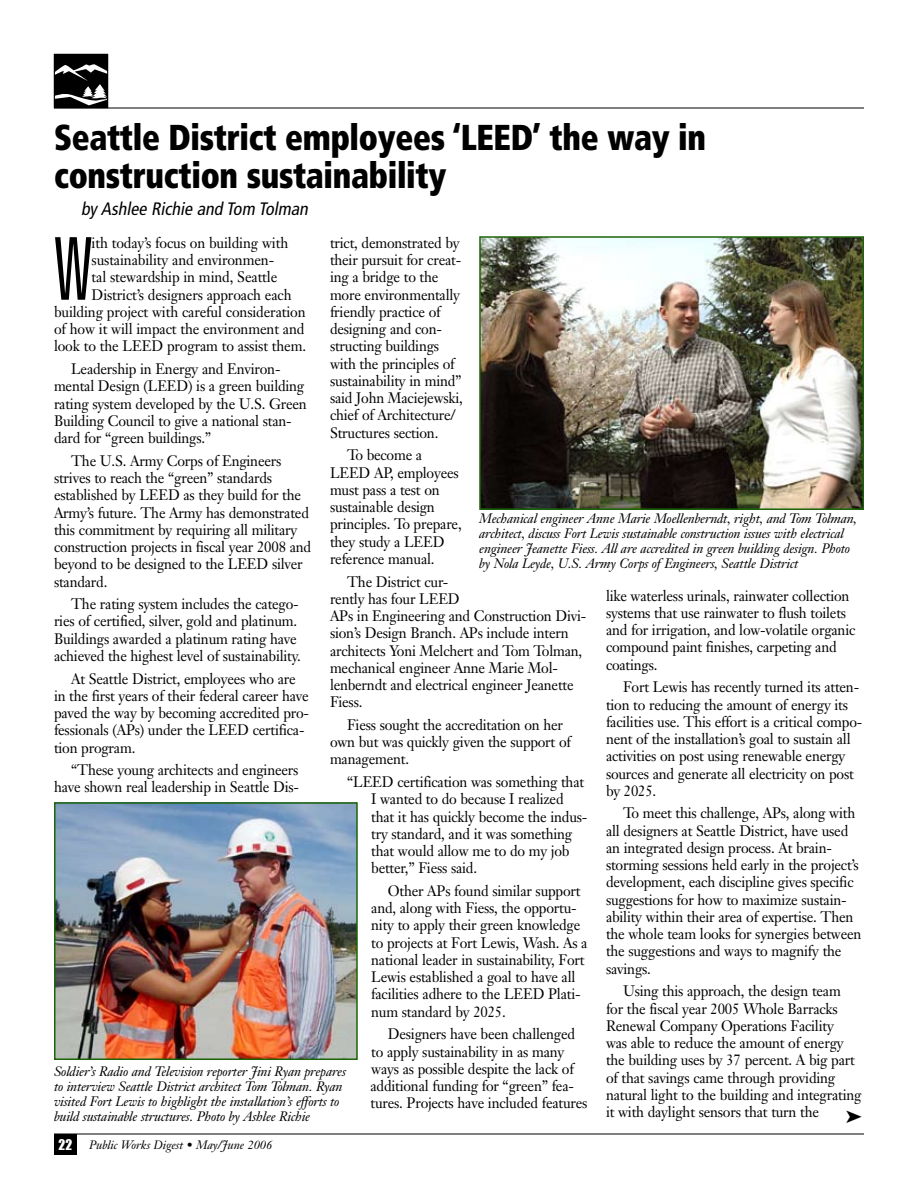
<style>
.page{position:relative;width:918px;height:1188px;background:#fff}
.page>*{position:absolute;margin:0;border:0;box-sizing:border-box;transform-origin:0 0}
.t1{font:300 ultra-condensed 86.7px "Univers";color:#000}
.t2{font:900 condensed 36px/37.5px "Frutiger";letter-spacing:-.01em;color:#000;scale:.9 1}
.t3{font:italic condensed 18px "Frutiger";color:#000}
.t4{font:15px/17.2px "Janson Text";letter-spacing:-.015em;color:#000;scale:.95 1}
.t5{font:italic 13.5px/15px "Janson Text";letter-spacing:-.015em;color:#000}
.t6{font:13.5px "Impact";color:#fff}
.t7{font:italic 12px "Janson Text";letter-spacing:-.005em;color:#000}
</style>
<div class="page">
<hr style="left:54px;top:108px;width:810px;height:1px;background:#000">
<hr style="left:54px;top:1134px;width:810px;height:1px;background:#000">
<div style="left:54px;top:1134px;width:22px;height:20px;background:#000"></div>
<div style="left:54px;top:54px;width:54px;height:54px;background:#000"></div>
<svg style="left:56px;top:64px;width:50px;height:41px"></svg>
<img style="left:482px;top:239px;width:379px;height:268px">
<div style="left:479px;top:236px;width:385px;height:274px;border:2px solid #1c630a"></div>
<img style="left:57px;top:805px;width:298px;height:252px">
<div style="left:54px;top:802px;width:304px;height:258px;border:2px solid #1c630a"></div>
<h2 class="t2" style="left:54px;top:119px;width:726px">Seattle District employees ‘LEED’ the way in construction sustainability</h2>
<p class="t3" style="left:81px;top:198px;width:232px">by Ashlee Richie and Tom Tolman</p>
<h1 class="t1" style="left:54px;top:224px;width:40px">W</h1>
<p class="t4" style="left:92px;top:234px;width:208px">ith today’s focus on building with</p>
<p class="t4" style="left:330px;top:234px;width:141px">trict, demonstrated by their pursuit for creat&shy;ing a bridge to the more environmentally friendly practice of designing and con&shy;structing buildings with the principles of sustainability in mind” said John Maciejewski, chief of Architecture/<br>Structures section.</p>
<p class="t4" style="left:330px;top:446px;width:140px;text-indent:17px">To become a<br>LEED AP, employees must pass a test on sustainable design principles. To prepare, they study a LEED reference manual.</p>
<p class="t4" style="left:330px;top:573px;width:271px;text-indent:17px">The District cur-<br>rently has four LEED<br>APs in Engineering and Construction Divi&shy;sion’s Design Branch. APs include intern architects Yoni Melchert and Tom Tolman, mechanical engineer Anne Marie Mol&shy;lenberndt and electrical engineer Jeanette<br>Fiess.</p>
<p class="t4" style="left:330px;top:716px;width:255px;text-indent:17px">Fiess sought the accreditation on her own but was quickly given the support of management.</p>
<p class="t4" style="left:371px;top:773px;width:229px;text-indent:-24px">“LEED certification was something that<br>I wanted to do because I realized that it has quickly become the indus&shy;try standard, and it was something that would allow me to do my job better,” Fiess said.</p>
<p class="t4" style="left:371px;top:882px;width:229px;text-indent:17px">Other APs found similar support and, along with Fiess, the opportu&shy;nity to apply their green knowledge to projects at Fort Lewis, Wash. As a national leader in sustainability, Fort Lewis established a goal to have all facilities adhere to the LEED Plati&shy;num standard by 2025.</p>
<p class="t4" style="left:371px;top:1025px;width:230px;text-indent:17px">Designers have been challenged to apply sustainability in as many ways as possible despite the lack of additional funding for “green” fea&shy;tures. Projects have included features</p>
<p class="t4" style="left:92px;top:251px;width:194px">sustainability and environmen-</p>
<p class="t4" style="left:92px;top:269px;width:197px">tal stewardship in mind, Seattle</p>
<p class="t4" style="left:92px;top:286px;width:212px">District’s designers approach each</p>
<p class="t4" style="left:54px;top:303px;width:266px">building project with careful consideration</p>
<p class="t4" style="left:54px;top:320px;width:265px">of how it will impact the environment and</p>
<p class="t4" style="left:54px;top:338px;width:267px">look to the LEED program to assist them.</p>
<p class="t4" style="left:54px;top:360px;width:268px;text-indent:17px">Leadership in Energy and Environ&shy;mental Design (LEED) is a green building rating system developed by the U.S. Green Building Council to give a national stan&shy;dard for “green buildings.”</p>
<p class="t4" style="left:54px;top:452px;width:272px;text-indent:17px">The U.S. Army Corps of Engineers strives to reach the “green” standards established by LEED as they build for the Army’s future. The Army has demonstrated this commitment by requiring all military construction projects in fiscal year 2008 and beyond to be designed to the LEED silver standard.</p>
<p class="t4" style="left:54px;top:595px;width:261px;text-indent:17px">The rating system includes the catego&shy;ries of certified, silver, gold and platinum.<br>Buildings awarded a platinum rating have achieved the highest level of sustainability.</p>
<p class="t4" style="left:54px;top:670px;width:270px;text-indent:17px">At Seattle District, employees who are in the first years of their federal career have paved the way by becoming accredited pro&shy;fessionals (APs) under the LEED certifica&shy;tion program.</p>
<p class="t4" style="left:54px;top:761px;width:260px;text-align:right">“These young architects and engineers have shown real leadership in Seattle Dis-</p>
<p class="t5" style="left:479px;top:511px;width:379px">Mechanical engineer Anne Marie Moellenberndt, right, and Tom Tolman, architect, discuss Fort Lewis sustainable construction issues with electrical engineer Jeanette Fiess. All are accredited in green building design. Photo by Nola Leyde, U.S. Army Corps of Engineers, Seattle District</p>
<p class="t4" style="left:606px;top:587px;width:264px">like waterless urinals, rainwater collection systems that use rainwater to flush toilets and for irrigation, and low-volatile organic compound paint finishes, carpeting and coatings.</p>
<p class="t4" style="left:606px;top:678px;width:271px;text-indent:17px">Fort Lewis has recently turned its atten&shy;tion to reducing the amount of energy its facilities use. This effort is a critical compo&shy;nent of the installation’s goal to sustain all activities on post using renewable energy sources and generate all electricity on post by 2025.</p>
<p class="t4" style="left:606px;top:805px;width:270px;text-indent:17px">To meet this challenge, APs, along with all designers at Seattle District, have used an integrated design process. At brain&shy;storming sessions held early in the project’s development, each discipline gives specific suggestions for how to maximize sustain&shy;ability within their area of expertise. Then the whole team looks for synergies between the suggestions and ways to magnify the savings.</p>
<p class="t4" style="left:606px;top:982px;width:271px;text-indent:17px">Using this approach, the design team for the fiscal year 2005 Whole Barracks Renewal Company Operations Facility<br>was able to reduce the amount of energy the building uses by 37 percent. A big part of that savings came through providing natural light to the building and integrating it with daylight sensors that turn the</p>
<p class="t5" style="left:54px;top:1064px;width:294px">Soldier’s Radio and Television reporter Jini Ryan prepares to interview Seattle District architect Tom Tolman. Ryan visited Fort Lewis to highlight the installation’s efforts to build sustainable structures. Photo by Ashlee Richie</p>
<p class="t6" style="left:59px;top:1136px;width:8px">22</p>
<p class="t7" style="left:89px;top:1137px;width:185px">Public Works Digest • May/June 2006</p>
</div>
